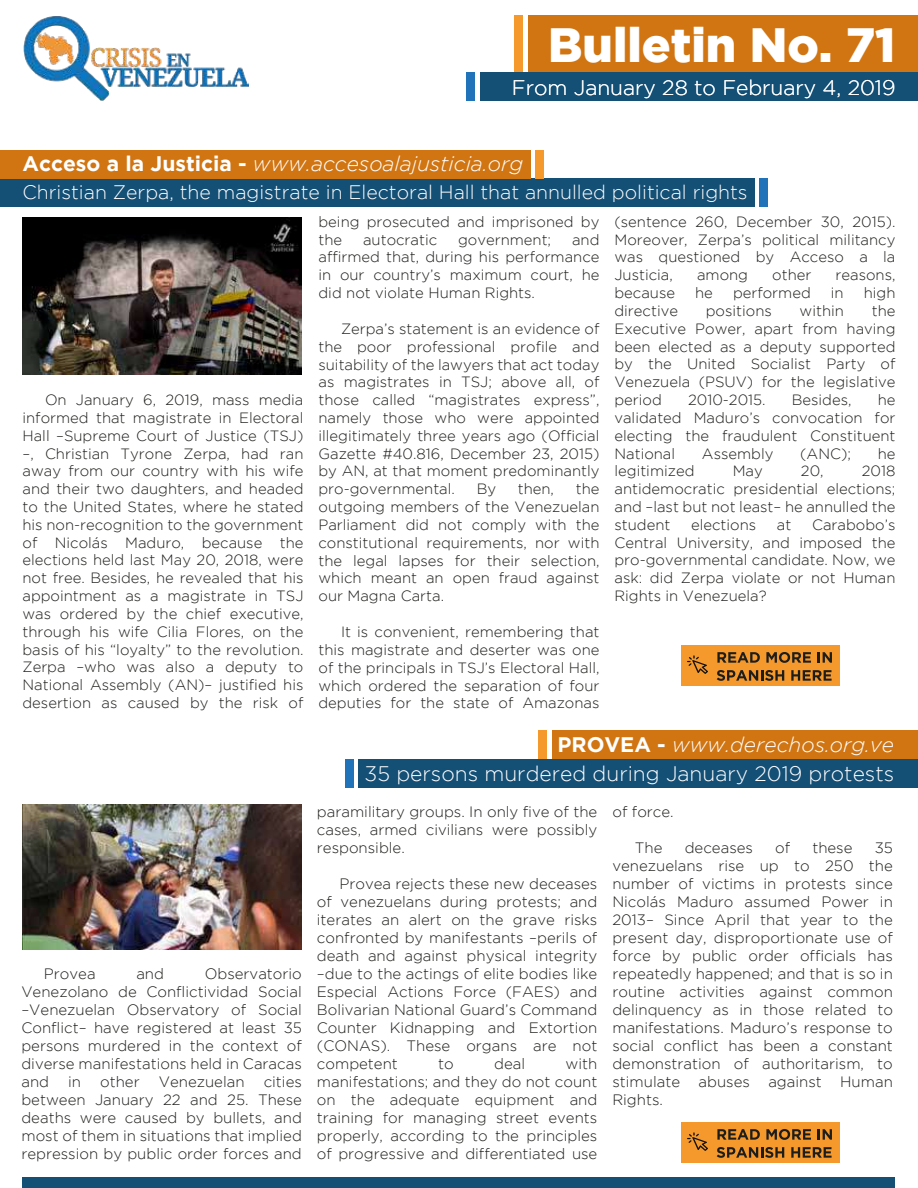
<style>
.page{position:relative;width:918px;height:1188px;background:#fff}
.page>*{position:absolute;margin:0;border:0;box-sizing:border-box;transform-origin:0 0}
.t1{font:900 48px "Gotham";color:#fff}
.t2{font:300 21px "Gotham";color:#fff}
.t3{font:italic 300 21px "Gotham";color:#fff}
.t4{font:300 19.5px "Gotham";color:#fff}
.t5{font:300 15px/18px "Gotham";color:#1d1d1b;text-align:justify}
.t6{font:300 14.85px/17.9px "Gotham";color:#1d1d1b;text-align:justify}
.s1{font-weight:700;font-style:normal}
</style>
<div class="page">
<div style="left:480px;top:72px;width:438px;height:28px;background:#144f76"></div>
<div style="left:466px;top:72px;width:10px;height:28px;background:#2073b9"></div>
<img style="left:23px;top:16px;width:226px;height:84px">
<div style="left:528px;top:15px;width:390px;height:57px;background:#d17512"></div>
<div style="left:514px;top:15px;width:10px;height:57px;background:#f5992c"></div>
<div style="left:22px;top:1178px;width:873px;height:10px;background:#144f76"></div>
<div style="left:0;top:178px;width:754px;height:29px;background:#144f76"></div>
<div style="left:759px;top:178px;width:9px;height:29px;background:#2073b9"></div>
<div style="left:0;top:150px;width:531px;height:28px;background:#d17512"></div>
<div style="left:536px;top:150px;width:8px;height:28px;background:#f5992c"></div>
<img style="left:22px;top:218px;width:279px;height:156px">
<div style="left:682px;top:645px;width:158px;height:41px;background:#f5992c"></div>
<svg style="left:687px;top:655px;width:21px;height:19px"></svg>
<svg style="left:717px;top:652px;width:43px;height:11px"></svg>
<svg style="left:766px;top:652px;width:45px;height:11px"></svg>
<svg style="left:818px;top:652px;width:14px;height:11px"></svg>
<svg style="left:717px;top:670px;width:67px;height:11px"></svg>
<svg style="left:791px;top:670px;width:41px;height:11px"></svg>
<div style="left:358px;top:759px;width:560px;height:29px;background:#144f76"></div>
<div style="left:345px;top:759px;width:9px;height:29px;background:#2073b9"></div>
<div style="left:552px;top:730px;width:366px;height:29px;background:#d17512"></div>
<div style="left:538px;top:730px;width:10px;height:29px;background:#f5992c"></div>
<div style="left:682px;top:1122px;width:158px;height:40px;background:#f5992c"></div>
<svg style="left:687px;top:1132px;width:21px;height:19px"></svg>
<svg style="left:717px;top:1129px;width:43px;height:11px"></svg>
<svg style="left:766px;top:1129px;width:45px;height:11px"></svg>
<svg style="left:818px;top:1129px;width:14px;height:11px"></svg>
<svg style="left:717px;top:1147px;width:67px;height:11px"></svg>
<svg style="left:791px;top:1147px;width:41px;height:11px"></svg>
<img style="left:22px;top:804px;width:279px;height:146px">
<h1 class="t1" style="left:548px;top:17px;width:349px">Bulletin No. 71</h1>
<h2 class="t2" style="left:512px;top:76px;width:385px">From January 28 to February 4, 2019</h2>
<h2 class="t3" style="left:22px;top:152px;width:502px"><span class="s1">Acceso a la Justicia -</span> www.accesoalajusticia.org</h2>
<h3 class="t4" style="left:22px;top:182px;width:727px">Christian Zerpa, the magistrate in Electoral Hall that annulled political rights</h3>
<p class="t6" style="left:23px;top:391px;width:283px;text-indent:22px">On January 6, 2019, mass media informed that magistrate in Electoral Hall –Supreme Court of Justice (TSJ) –, Christian Tyrone Zerpa, had ran away from our country with his wife and their two daughters, and headed to the United States, where he stated his non-recognition to the government of Nicolás Maduro, because the elections held last May 20, 2018, were not free. Besides, he revealed that his appointment as a magistrate in TSJ was ordered by the chief executive, through his wife Cilia Flores, on the basis of his “loyalty” to the revolution.<br>Zerpa –who was also a deputy to National Assembly (AN)– justified his desertion as caused by the risk of</p>
<p class="t5" style="left:21px;top:964px;width:282px;text-indent:183px">Observatorio Venezolano de Conflictividad Social –Venezuelan Observatory of Social Conflict– have registered at least 35 persons murdered in the context of diverse manifestations held in Caracas and</p>
<p class="t5" style="left:44px;top:964px;width:53px">Provea</p>
<p class="t5" style="left:136px;top:964px;width:29px">and</p>
<p class="t5" style="left:68px;top:1072px;width:14px">in</p>
<p class="t5" style="left:100px;top:1072px;width:41px">other</p>
<p class="t5" style="left:159px;top:1072px;width:87px">Venezuelan</p>
<p class="t5" style="left:21px;top:1072px;width:282px;text-indent:242px">cities between January 22 and 25. These deaths were caused by bullets, and most of them in situations that implied repression by public order forces and</p>
<p class="t6" style="left:319px;top:212px;width:282px">being prosecuted and imprisoned by the</p>
<p class="t6" style="left:319px;top:230px;width:283px;text-indent:254px">and affirmed that, during his performance in our country’s maximum court, he did not violate Human Rights.</p>
<p class="t6" style="left:319px;top:320px;width:283px;text-indent:22px">Zerpa’s statement is an evidence of the poor professional profile and suitability of the lawyers that act today as magistrates in TSJ; above all, of those called “magistrates express”, namely those who were appointed illegitimately three years ago (Official Gazette #40.816, December 23, 2015) by AN, at that moment predominantly pro-governmental.</p>
<p class="t6" style="left:363px;top:230px;width:76px">autocratic</p>
<p class="t6" style="left:458px;top:230px;width:95px">government;</p>
<p class="t6" style="left:319px;top:480px;width:283px;text-indent:257px">the outgoing members of the Venezuelan Parliament did not comply with the constitutional requirements, nor with the legal lapses for their selection, which meant an open fraud against our Magna Carta.</p>
<p class="t6" style="left:319px;top:623px;width:283px;text-indent:22px">It is convenient, remembering that this magistrate and deserter was one of the principals in TSJ’s Electoral Hall, which ordered the separation of four deputies for the state of Amazonas</p>
<p class="t6" style="left:477px;top:480px;width:21px">By</p>
<p class="t6" style="left:518px;top:480px;width:38px">then,</p>
<p class="t6" style="left:614px;top:212px;width:283px">(sentence 260, December 30, 2015).<br>Moreover, Zerpa’s political militancy was questioned by Acceso a la Justicia,</p>
<p class="t6" style="left:697px;top:266px;width:53px">among</p>
<p class="t6" style="left:772px;top:266px;width:41px">other</p>
<p class="t6" style="left:836px;top:266px;width:61px">reasons,</p>
<p class="t6" style="left:614px;top:284px;width:62px">because</p>
<p class="t6" style="left:695px;top:284px;width:19px">he</p>
<p class="t6" style="left:733px;top:284px;width:79px">performed</p>
<p class="t6" style="left:831px;top:284px;width:14px">in</p>
<p class="t6" style="left:864px;top:284px;width:33px">high</p>
<p class="t6" style="left:614px;top:302px;width:65px">directive</p>
<p class="t6" style="left:706px;top:302px;width:68px">positions</p>
<p class="t6" style="left:800px;top:302px;width:46px">within</p>
<p class="t6" style="left:614px;top:302px;width:283px;text-indent:257px">the Executive Power, apart from having been elected as a deputy supported by the United Socialist Party of Venezuela (PSUV) for the legislative period</p>
<p class="t6" style="left:614px;top:391px;width:283px;text-indent:263px">he validated Maduro’s convocation for electing the fraudulent Constituent National</p>
<p class="t6" style="left:688px;top:391px;width:79px">2010-2015.</p>
<p class="t6" style="left:792px;top:391px;width:61px">Besides,</p>
<p class="t6" style="left:702px;top:444px;width:73px">Assembly</p>
<p class="t6" style="left:800px;top:444px;width:52px">(ANC);</p>
<p class="t6" style="left:878px;top:444px;width:19px">he</p>
<p class="t6" style="left:614px;top:462px;width:82px">legitimized</p>
<p class="t6" style="left:733px;top:462px;width:32px">May</p>
<p class="t6" style="left:801px;top:462px;width:24px">20,</p>
<p class="t6" style="left:614px;top:462px;width:283px;text-indent:247px">2018 antidemocratic presidential elections; and –last but not least– he annulled the student</p>
<p class="t6" style="left:614px;top:515px;width:283px;text-indent:198px">Carabobo’s Central University, and imposed the pro-governmental candidate. Now, we ask: did Zerpa violate or not Human Rights in Venezuela?</p>
<p class="t6" style="left:691px;top:515px;width:67px">elections</p>
<p class="t6" style="left:777px;top:515px;width:16px">at</p>
<h2 class="t3" style="left:558px;top:733px;width:338px"><span class="s1">PROVEA -</span> www.derechos.org.ve</h2>
<h2 class="t2" style="left:365px;top:762px;width:531px">35 persons murdered during January 2019 protests</h2>
<p class="t5" style="left:317px;top:802px;width:282px">paramilitary groups. In only five of the cases, armed civilians were possibly responsible.</p>
<p class="t5" style="left:317px;top:874px;width:282px;text-indent:22px">Provea rejects these new deceases of venezuelans during protests; and iterates an alert on the grave risks confronted by manifestants –perils of death and against physical integrity –due to the actings of elite bodies like Especial Actions Force (FAES) and Bolivarian National Guard’s Command Counter Kidnapping and Extortion (CONAS). These organs are not competent</p>
<p class="t5" style="left:317px;top:1054px;width:282px;text-indent:249px">with manifestations; and they do not count on the adequate equipment and training for managing street events properly, according to the principles of progressive and differentiated use</p>
<p class="t5" style="left:438px;top:1054px;width:17px">to</p>
<p class="t5" style="left:494px;top:1054px;width:33px">deal</p>
<p class="t5" style="left:612px;top:802px;width:63px">of force.</p>
<p class="t5" style="left:635px;top:838px;width:29px">The</p>
<p class="t5" style="left:685px;top:838px;width:70px">deceases</p>
<p class="t5" style="left:775px;top:838px;width:17px">of</p>
<p class="t5" style="left:812px;top:838px;width:42px">these</p>
<p class="t5" style="left:612px;top:838px;width:282px;text-indent:262px">35 venezuelans rise up to 250 the number of victims in protests since Nicolás Maduro assumed Power in 2013– Since April that year to the present day, disproportionate use of force by public order officials has repeatedly happened; and that is so in routine activities against common delinquency as in those related to manifestations. Maduro’s response to social conflict has been a constant demonstration of authoritarism, to stimulate abuses against Human Rights.</p>
</div>
